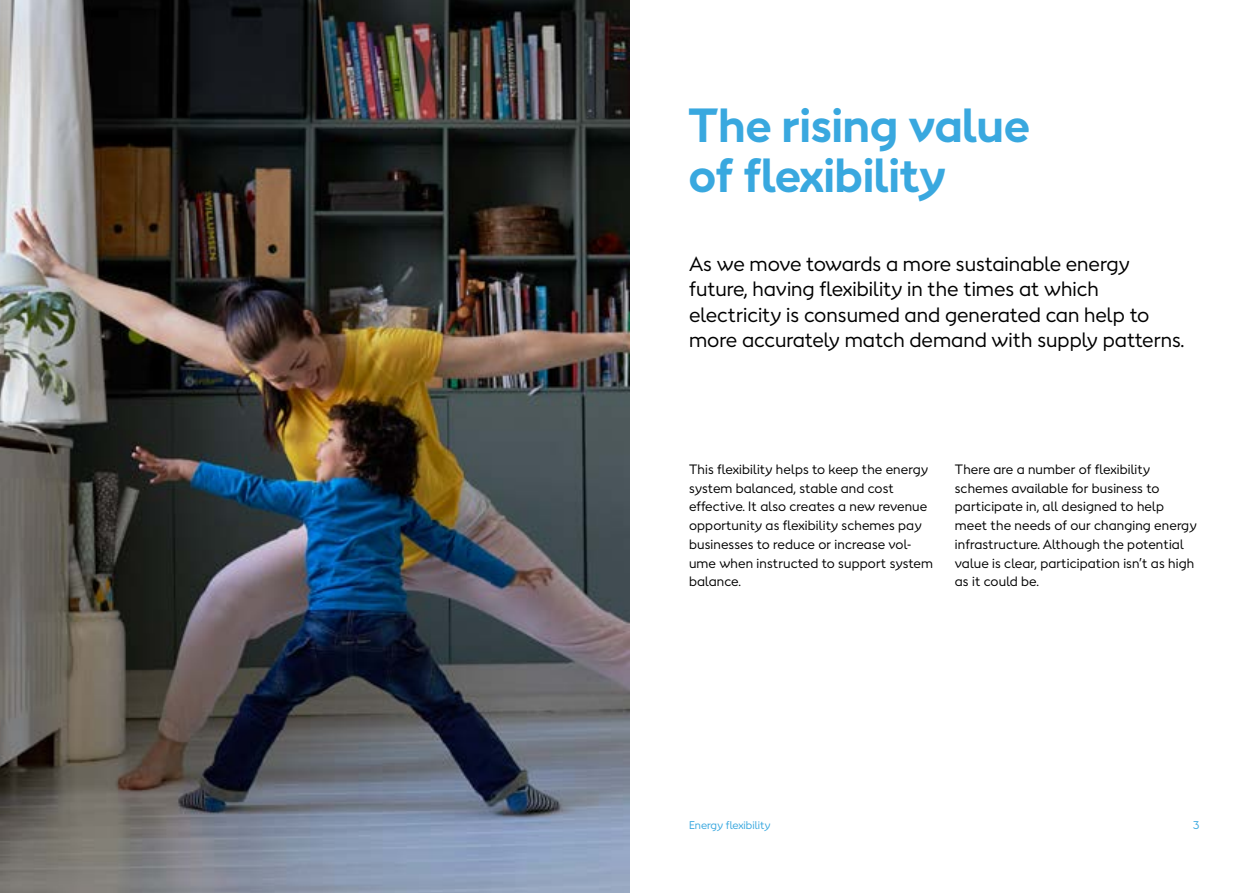
<style>
.page{position:relative;width:1259px;height:893px;background:#fff}
.page>*{position:absolute;margin:0;border:0;box-sizing:border-box;transform-origin:0 0}
.t1{font:700 45px/49.5px "Orsted Sans";color:#39a8df}
.t2{font:19.5px/25.5px "Orsted Sans";color:#000}
.t3{font:12.75px/18.8px "Orsted Sans";letter-spacing:.01em;color:#000}
.t4{font:10.5px "Orsted Sans";color:#39a8df}
</style>
<div class="page">
<img style="left:0;top:0;width:629px;height:893px">
<h1 class="t1" style="left:688px;top:101px;width:343px">The rising value of flexibility</h1>
<h2 class="t2" style="left:689px;top:251px;width:497px">As we move towards a more sustainable energy future, having flexibility in the times at which electricity is consumed and generated can help to more accurately match demand with supply patterns.</h2>
<p class="t3" style="left:689px;top:460px;width:245px">This flexibility helps to keep the energy system balanced, stable and cost effective. It also creates a new revenue opportunity as flexibility schemes pay businesses to reduce or increase vol&shy;ume when instructed to support system balance.</p>
<p class="t3" style="left:955px;top:460px;width:243px">There are a number of flexibility schemes available for business to participate in, all designed to help meet the needs of our changing energy infrastructure. Although the potential value is clear, participation isn’t as high as it could be.</p>
<p class="t4" style="left:689px;top:819px;width:83px">Energy flexibility</p>
<p class="t4" style="left:1193px;top:819px;width:8px">3</p>
</div>
